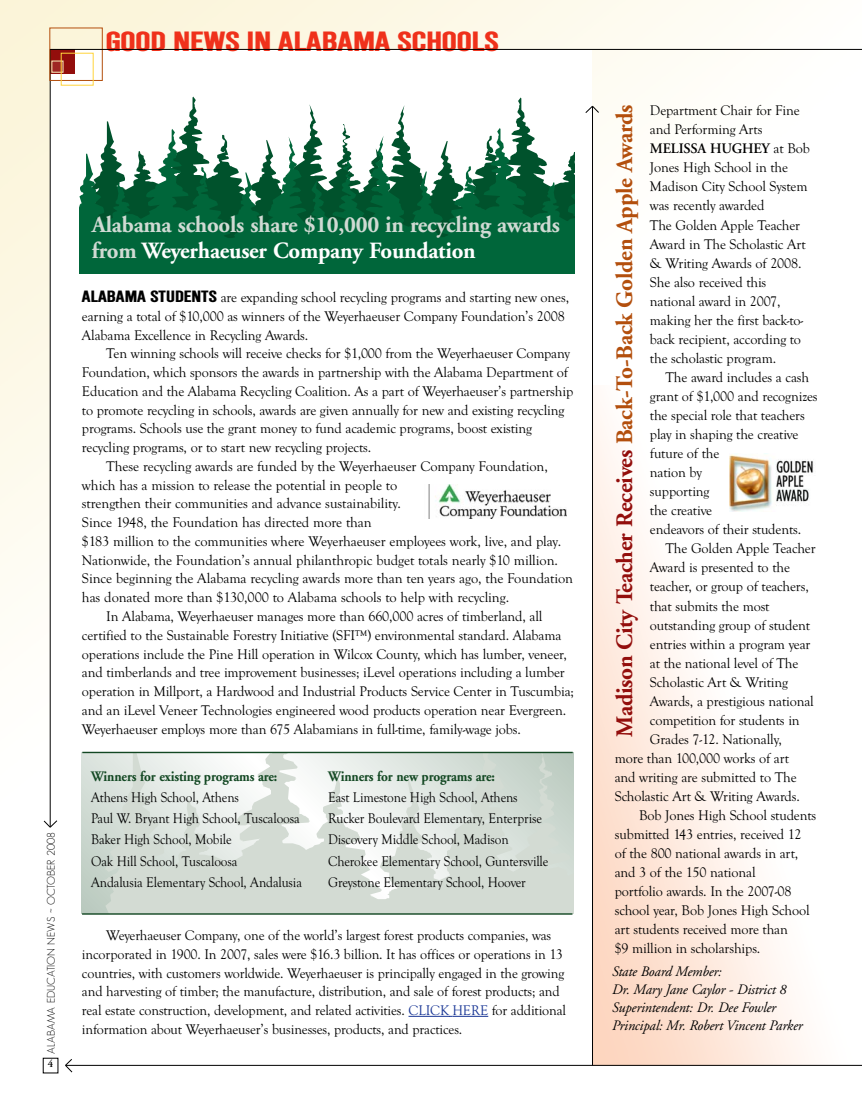
<style>
.page{position:relative;width:862px;height:1115px;background:#fff}
.page>*{position:absolute;margin:0;border:0;box-sizing:border-box;transform-origin:0 0}
.t1{font:700 24.6px "Simple Type";letter-spacing:-.015em;color:#ef311b;scale:1.4 1}
.t2{font:700 23.55px "Adobe Garamond";letter-spacing:-.01em;color:#b34f0d}
.t3{font:700 23.25px/26.1px "Adobe Garamond";letter-spacing:-.01em;color:#d0dad3}
.t4{font:14.4px/19px "Goudy Old Style T";letter-spacing:-.01em;color:#000}
.t5{font:14.4px/21.1px "Goudy Old Style T";letter-spacing:-.01em;color:#000;scale:.92 1}
.t6{font:italic 14.4px/18px "Adobe Garamond";letter-spacing:-.01em;color:#000}
.t7{font:700 14.4px "Adobe Garamond";letter-spacing:-.01em;color:#134823;scale:.92 1}
.t8{font:600 14.4px "Adobe Garamond";letter-spacing:-.01em;color:#000}
.t9{font:10.8px "Basic";color:#000}
.t10{font:600 10.8px "Adobe Garamond";color:#000}
.s1{color:#fff}
.s2{font-family:"Simple Type";font-weight:700}
.s3{color:#193695}
.s4{font-family:"Goudy Old Style T";font-weight:400}
.s5{color:#930e0c}
</style>
<div class="page">
<img style="left:0;top:0;width:862px;height:828px">
<img style="left:593px;top:385px;width:269px;height:679px">
<div style="left:50px;top:50px;width:542px;height:871px;background:#fff"></div>
<svg style="left:93px;top:752px;width:480px;height:161px;fill:#d3dbd3"></svg>
<svg style="left:52px;top:50px;width:23px;height:24px"></svg>
<hr style="left:50px;top:49px;width:1px;height:778px;background:#000">
<svg style="left:44px;top:820px;width:13px;height:7px"></svg>
<hr style="left:66px;top:1064px;width:796px;height:1px;background:#000">
<svg style="left:65px;top:1059px;width:7px;height:13px"></svg>
<hr style="left:408px;top:1015px;width:41px;height:1px;background:#193695">
<hr style="left:452px;top:1015px;width:36px;height:1px;background:#193695">
<hr style="left:592px;top:106px;width:1px;height:959px;background:#000">
<svg style="left:585px;top:106px;width:14px;height:7px"></svg>
<div style="left:52px;top:61px;width:11px;height:11px;background:#9e2624"></div>
<div style="left:61px;top:53px;width:32px;height:32px;border:1px solid #ffd43b"></div>
<svg style="left:106px;top:96px;width:210px;height:33px"></svg>
<svg style="left:343px;top:97px;width:186px;height:31px"></svg>
<svg style="left:306px;top:128px;width:269px;height:145px;fill:#00663a"></svg>
<svg style="left:80px;top:129px;width:280px;height:144px;fill:#00663a"></svg>
<img style="left:729px;top:454px;width:86px;height:57px">
<img style="left:428px;top:484px;width:138px;height:35px">
<hr style="left:82px;top:751px;width:490px;height:2px;background:#134823">
<hr style="left:82px;top:913px;width:490px;height:1px;background:#134823">
<hr style="left:50px;top:49px;width:812px;height:1px;background:#000">
<h1 class="t1" style="left:106px;top:31px;width:282px">GOOD NEWS IN ALABAMA SCHOOLS</h1>
<p class="t9" style="left:47px;top:1053px;width:223px;rotate:-90deg">ALABAMA EDUCATION NEWS ~ OCTOBER 2008</p>
<p class="t10" style="left:48px;top:1059px;width:7px">4</p>
<h3 class="t3" style="left:92px;top:214px;width:469px">Alabama schools share $10,000 in recycling awards from <span class="s1">Weyerhaeuser Company Foundation</span></h3>
<p class="t4" style="left:82px;top:289px;width:488px"><span class="s2">ALABAMA STUDENTS</span> are expanding school recycling programs and starting new ones, earning a total of $10,000 as winners of the Weyerhaeuser Company Foundation’s 2008<br>Alabama Excellence in Recycling Awards.</p>
<p class="t4" style="left:106px;top:345px;width:465px">Ten winning schools will receive checks for $1,000 from the Weyerhaeuser Company</p>
<p class="t4" style="left:82px;top:363px;width:487px">Foundation, which sponsors the awards in partnership with the Alabama Department of</p>
<p class="t4" style="left:82px;top:382px;width:493px">Education and the Alabama Recycling Coalition. As a part of Weyerhaeuser’s partnership</p>
<p class="t4" style="left:82px;top:401px;width:484px">to promote recycling in schools, awards are given annually for new and existing recycling</p>
<p class="t4" style="left:82px;top:420px;width:451px">programs. Schools use the grant money to fund academic programs, boost existing</p>
<p class="t4" style="left:82px;top:438px;width:291px">recycling programs, or to start new recycling projects.</p>
<p class="t4" style="left:106px;top:457px;width:443px">These recycling awards are funded by the Weyerhaeuser Company Foundation,</p>
<p class="t4" style="left:82px;top:476px;width:317px">which has a mission to release the potential in people to</p>
<p class="t4" style="left:82px;top:495px;width:320px">strengthen their communities and advance sustainability.</p>
<p class="t4" style="left:82px;top:513px;width:291px">Since 1948, the Foundation has directed more than</p>
<p class="t4" style="left:82px;top:532px;width:480px">$183 million to the communities where Weyerhaeuser employees work, live, and play.</p>
<p class="t4" style="left:82px;top:551px;width:477px">Nationwide, the Foundation’s annual philanthropic budget totals nearly $10 million.</p>
<p class="t4" style="left:82px;top:570px;width:492px">Since beginning the Alabama recycling awards more than ten years ago, the Foundation</p>
<p class="t4" style="left:82px;top:588px;width:428px">has donated more than $130,000 to Alabama schools to help with recycling.</p>
<p class="t4" style="left:106px;top:607px;width:438px">In Alabama, Weyerhaeuser manages more than 660,000 acres of timberland, all</p>
<p class="t4" style="left:82px;top:626px;width:481px">certified to the Sustainable Forestry Initiative (SFI™) environmental standard. Alabama</p>
<p class="t4" style="left:82px;top:645px;width:486px">operations include the Pine Hill operation in Wilcox County, which has lumber, veneer,</p>
<p class="t4" style="left:82px;top:663px;width:484px">and timberlands and tree improvement businesses; iLevel operations including a lumber</p>
<p class="t4" style="left:82px;top:682px;width:493px">operation in Millport, a Hardwood and Industrial Products Service Center in Tuscumbia;</p>
<p class="t4" style="left:82px;top:701px;width:485px">and an iLevel Veneer Technologies engineered wood products operation near Evergreen.</p>
<p class="t4" style="left:82px;top:720px;width:440px">Weyerhaeuser employs more than 675 Alabamians in full-time, family-wage jobs.</p>
<p class="t7" style="left:91px;top:770px;width:204px">Winners for existing programs are:</p>
<p class="t5" style="left:91px;top:787px;width:231px">Athens High School, Athens<br>Paul W. Bryant High School, Tuscaloosa<br>Baker High School, Mobile<br>Oak Hill School, Tuscaloosa<br>Andalusia Elementary School, Andalusia</p>
<p class="t7" style="left:328px;top:770px;width:183px">Winners for new programs are:</p>
<p class="t5" style="left:328px;top:787px;width:241px">East Limestone High School, Athens Rucker Boulevard Elementary, Enterprise Discovery Middle School, Madison Cherokee Elementary School, Guntersville Greystone Elementary School, Hoover</p>
<p class="t4" style="left:82px;top:926px;width:485px;text-indent:24px">Weyerhaeuser Company, one of the world’s largest forest products companies, was incorporated in 1900. In 2007, sales were $16.3 billion. It has offices or operations in 13 countries, with customers worldwide. Weyerhaeuser is principally engaged in the growing and harvesting of timber; the manufacture, distribution, and sale of forest products; and real estate construction, development, and related activities. <span class="s3">CLICK HERE</span> for additional information about Weyerhaeuser’s businesses, products, and practices.</p>
<p class="t4" style="left:650px;top:102px;width:151px">Department Chair for Fine and Performing Arts</p>
<p class="t8" style="left:650px;top:143px;width:161px">MELISSA HUGHEY <span class="s4">at Bob</span></p>
<p class="t4" style="left:650px;top:159px;width:159px">Jones High School in the<br>Madison City School System was recently awarded<br>The Golden Apple Teacher<br>Award in The Scholastic Art &amp; Writing Awards of 2008.<br>She also received this national award in 2007, making her the first back-to&shy;back recipient, according to the scholastic program.</p>
<p class="t4" style="left:650px;top:368px;width:169px;text-indent:16px">The award includes a cash grant of $1,000 and recognizes the special role that teachers play in shaping the creative future of the<br>nation by<br>supporting<br>the creative<br>endeavors of their students.</p>
<p class="t4" style="left:665px;top:540px;width:152px">The Golden Apple Teacher</p>
<p class="t4" style="left:650px;top:559px;width:141px">Award is presented to the</p>
<p class="t4" style="left:650px;top:578px;width:160px">teacher, or group of teachers,</p>
<p class="t4" style="left:650px;top:597px;width:121px">that submits the most</p>
<p class="t4" style="left:650px;top:616px;width:162px">outstanding group of student</p>
<p class="t4" style="left:650px;top:635px;width:162px">entries within a program year</p>
<p class="t4" style="left:650px;top:654px;width:150px">at the national level of The</p>
<p class="t4" style="left:650px;top:673px;width:140px">Scholastic Art &amp; Writing</p>
<p class="t4" style="left:650px;top:692px;width:165px">Awards, a prestigious national</p>
<p class="t4" style="left:650px;top:711px;width:151px">competition for students in</p>
<p class="t4" style="left:650px;top:730px;width:134px">Grades 7-12. Nationally,</p>
<p class="t4" style="left:614px;top:749px;width:176px">more than 100,000 works of art</p>
<p class="t4" style="left:614px;top:768px;width:183px">and writing are submitted to The</p>
<p class="t4" style="left:614px;top:787px;width:187px">Scholastic Art &amp; Writing Awards.</p>
<p class="t4" style="left:639px;top:806px;width:179px">Bob Jones High School students</p>
<p class="t4" style="left:614px;top:825px;width:188px">submitted 143 entries, received 12</p>
<p class="t4" style="left:614px;top:844px;width:185px">of the 800 national awards in art,</p>
<p class="t4" style="left:614px;top:863px;width:142px">and 3 of the 150 national</p>
<p class="t4" style="left:614px;top:882px;width:178px">portfolio awards. In the 2007-08</p>
<p class="t4" style="left:614px;top:901px;width:196px">school year, Bob Jones High School</p>
<p class="t4" style="left:614px;top:920px;width:175px">art students received more than</p>
<p class="t4" style="left:614px;top:939px;width:147px">$9 million in scholarships.</p>
<h2 class="t2" style="left:615px;top:736px;width:633px;rotate:-90deg"><span class="s5">Madison City Teacher Receives</span> Back-To-Back Golden Apple Awards</h2>
<p class="t6" style="left:612px;top:963px;width:192px">State Board Member:<br>Dr. Mary Jane Caylor - District 8<br>Superintendent: Dr. Dee Fowler<br>Principal: Mr. Robert Vincent Parker</p>
</div>
